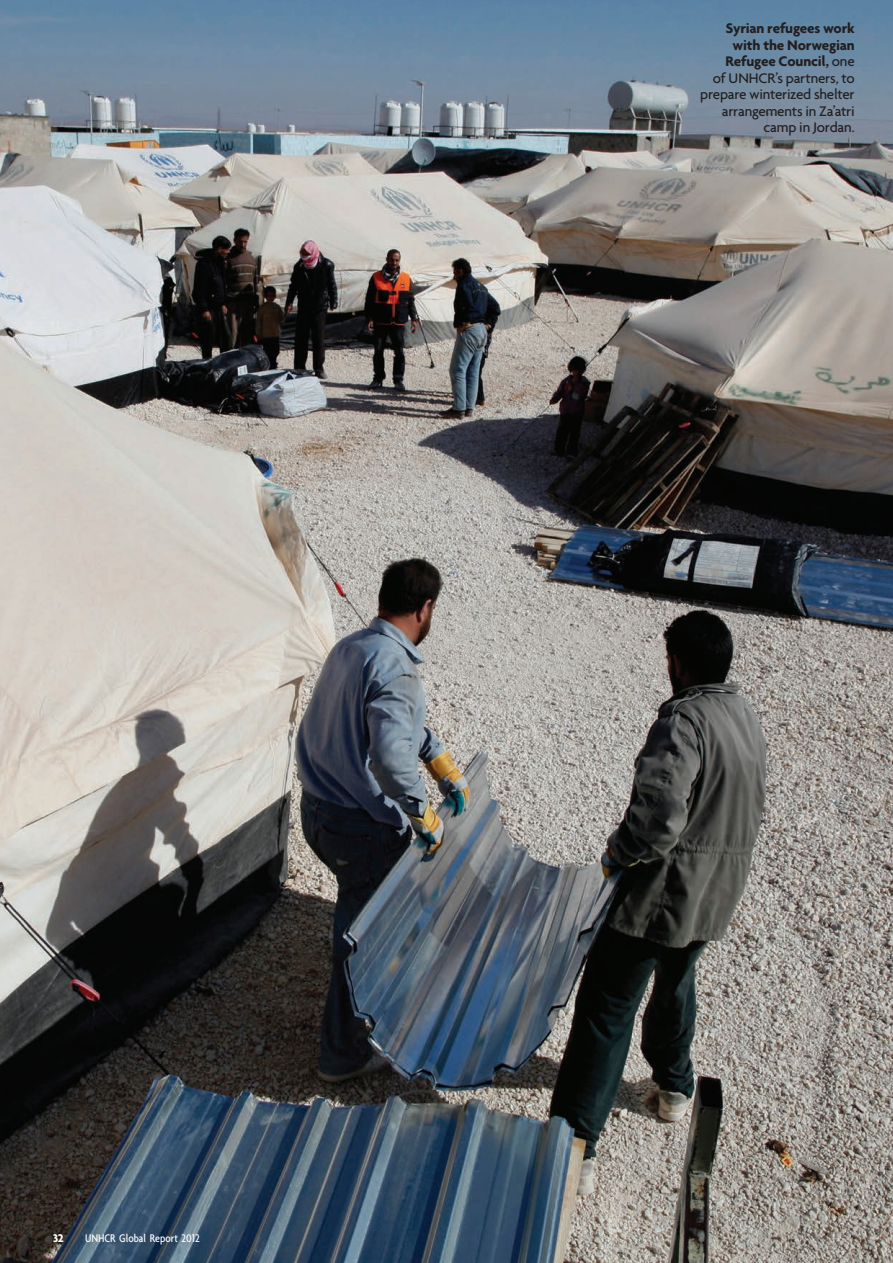
<style>
.page{position:relative;width:893px;height:1263px;background:#fff}
.page>*{position:absolute;margin:0;border:0;box-sizing:border-box;transform-origin:0 0}
.t1{font:500 15px/16.5px "Agenda";letter-spacing:-.015em;color:#231f20;text-align:right}
.t2{font:500 condensed 12px "Agenda";color:#fff}
.t3{font:700 12px "Agenda";color:#fff}
.s1{font-weight:700}
</style>
<div class="page">
<img style="left:0;top:0;width:893px;height:1263px">
<p class="t3" style="left:53px;top:1230px;width:12px">32</p>
<p class="t2" style="left:85px;top:1231px;width:116px">UNHCR Global Report 2012</p>
<p class="t1" style="left:700px;top:20px;width:156px"><span class="s1">Syrian refugees work with the Norwegian<br>Refugee Council,</span> one<br>of UNHCR’s partners, to prepare winterized shelter arrangements in Za’atri camp in Jordan.</p>
</div>
